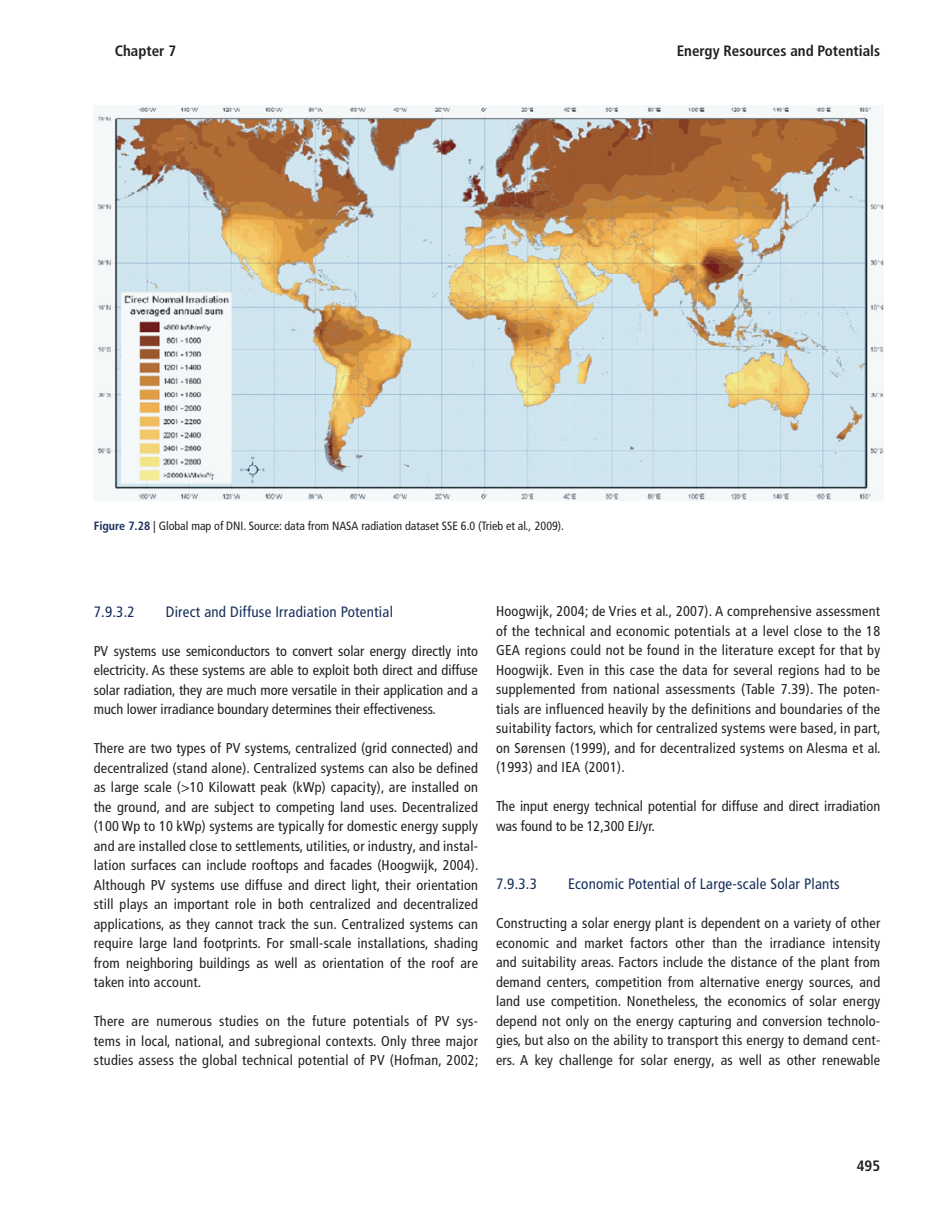
<style>
.page{position:relative;width:944px;height:1214px;background:#fff}
.page>*{position:absolute;margin:0;border:0;box-sizing:border-box;transform-origin:0 0}
.t1{font:condensed 15px "Frutiger LT Pro";letter-spacing:.015em;color:#172f5b}
.t2{font:700 condensed 15px "Frutiger LT Pro";color:#231f20}
.t3{font:condensed 14.25px/19.5px "Frutiger LT Pro";letter-spacing:.015em;color:#231f20;text-align:justify}
.t4{font:condensed 12px "Frutiger LT Pro";color:#231f20}
.s1{font-family:"Frutiger LT Std";font-weight:700;color:#172f5b}
.s2{font-style:italic}
</style>
<div class="page">
<img style="left:95px;top:106px;width:788px;height:394px">
<p class="t2" style="left:115px;top:45px;width:63px">Chapter 7</p>
<p class="t2" style="left:676px;top:45px;width:205px">Energy Resources and Potentials</p>
<p class="t4" style="left:94px;top:521px;width:472px"><span class="s1">Figure 7.28</span> | Global map of DNI. Source: data from NASA radiation dataset SSE 6.0 (Trieb et al <span class="s2">.,</span> 2009 ).</p>
<p class="t1" style="left:94px;top:605px;width:42px">7.9.3.2</p>
<p class="t1" style="left:166px;top:605px;width:229px">Direct and Diffuse Irradiation Potential</p>
<p class="t3" style="left:94px;top:642px;width:386px">PV systems use semiconductors to convert solar energy directly into electricity. As these systems are able to exploit both direct and diffuse solar radiation, they are much more versatile in their application and a much lower irradiance boundary determines their effectiveness.</p>
<p class="t3" style="left:94px;top:739px;width:386px">There are two types of PV systems, centralized (grid connected) and decentralized (stand alone). Centralized systems can also be defined as large scale (&gt;10 Kilowatt peak (kWp) capacity), are installed on the ground, and are subject to competing land uses. Decentralized (100 Wp to 10 kWp) systems are typically for domestic energy supply and are installed close to settlements, utilities, or industry, and instal&shy;lation surfaces can include rooftops and facades (Hoogwijk, 2004 ).<br>Although PV systems use diffuse and direct light, their orientation still plays an important role in both centralized and decentralized applications, as they cannot track the sun. Centralized systems can require large land footprints. For small-scale installations, shading from neighboring buildings as well as orientation of the roof are taken into account.</p>
<p class="t3" style="left:94px;top:1012px;width:386px">There are numerous studies on the future potentials of PV sys&shy;tems in local, national, and subregional contexts. Only three major studies assess the global technical potential of PV (Hofman, 2002 ;</p>
<p class="t3" style="left:496px;top:602px;width:386px">Hoogwijk, 2004 ; de Vries et al., 2007 ). A comprehensive assessment of the technical and economic potentials at a level close to the 18<br>GEA regions could not be found in the literature except for that by Hoogwijk. Even in this case the data for several regions had to be supplemented from national assessments ( Table 7.39 ). The poten&shy;tials are influenced heavily by the definitions and boundaries of the suitability factors, which for centralized systems were based, in part, on S ø rensen ( 1999 ), and for decentralized systems on Alesma et al. ( 1993 ) and IEA ( 2001 ).</p>
<p class="t3" style="left:496px;top:797px;width:386px">The input energy technical potential for diffuse and direct irradiation was found to be 12,300 EJ/yr.</p>
<p class="t1" style="left:496px;top:878px;width:42px">7.9.3.3</p>
<p class="t1" style="left:568px;top:878px;width:273px">Economic Potential of Large-scale Solar Plants</p>
<p class="t3" style="left:496px;top:914px;width:386px">Constructing a solar energy plant is dependent on a variety of other economic and market factors other than the irradiance intensity and suitability areas. Factors include the distance of the plant from demand centers, competition from alternative energy sources, and land use competition. Nonetheless, the economics of solar energy depend not only on the energy capturing and conversion technolo&shy;gies, but also on the ability to transport this energy to demand cent&shy;ers. A key challenge for solar energy, as well as other renewable</p>
<p class="t2" style="left:856px;top:1160px;width:25px">495</p>
</div>
